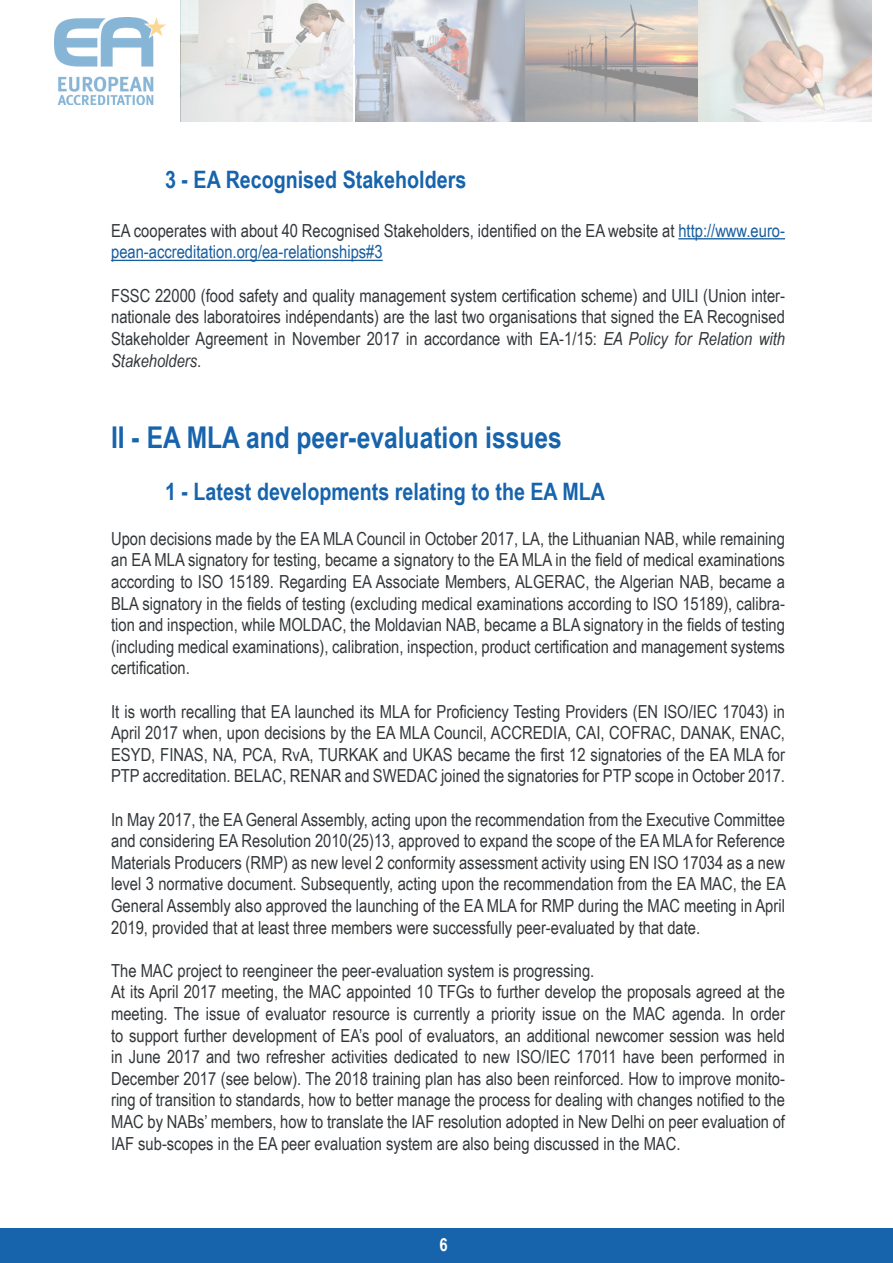
<style>
.page{position:relative;width:893px;height:1263px;background:#fff}
.page>*{position:absolute;margin:0;border:0;box-sizing:border-box;transform-origin:0 0}
.t1{font:700 30px "Arial Narrow";color:#1764ac}
.t2{font:700 24px "Arial Narrow";color:#1764ac}
.t3{font:18px/21.6px "Arial Narrow";color:#33373a;text-align:justify}
.t4{font:700 18px "Arial Narrow";color:#fff}
.s1{color:#175d9e}
.s2{font-style:italic}
</style>
<div class="page">
<div style="left:0;top:1229px;width:893px;height:34px;background:#1764ac"></div>
<img style="left:54px;top:18px;width:112px;height:86px">
<svg style="left:181px;top:0;width:690px;height:121px;background:#d2d0d0"></svg>
<hr style="left:678px;top:238px;width:107px;height:1px;background:#175d9e">
<hr style="left:111px;top:260px;width:272px;height:1px;background:#175d9e">
<p class="t2" style="left:165px;top:162px;width:303px">3 - EA Recognised Stakeholders</p>
<p class="t3" style="left:111px;top:219px;width:675px">EA cooperates with about 40 Recognised Stakeholders, identified on the EA website at <span class="s1">http://www.euro&shy;pean-accreditation.org/ea-relationships#3</span></p>
<p class="t3" style="left:111px;top:284px;width:675px">FSSC 22000 (food safety and quality management system certification scheme) and UILI (Union inter&shy;nationale des laboratoires indépendants) are the last two organisations that signed the EA Recognised Stakeholder Agreement in November 2017 in accordance with EA-1/15: <span class="s2">EA Policy for Relation with Stakeholders</span>.</p>
<p class="t1" style="left:111px;top:414px;width:452px">II - EA MLA and peer-evaluation issues</p>
<p class="t2" style="left:165px;top:473px;width:441px">1 - Latest developments relating to the EA MLA</p>
<p class="t3" style="left:111px;top:527px;width:675px">Upon decisions made by the EA MLA Council in October 2017, LA, the Lithuanian NAB, while remaining an EA MLA signatory for testing, became a signatory to the EA MLA in the field of medical examinations according to ISO 15189. Regarding EA Associate Members, ALGERAC, the Algerian NAB, became a BLA signatory in the fields of testing (excluding medical examinations according to ISO 15189), calibra&shy;tion and inspection, while MOLDAC, the Moldavian NAB, became a BLA signatory in the fields of testing (including medical examinations), calibration, inspection, product certification and management systems certification.</p>
<p class="t3" style="left:111px;top:700px;width:675px">It is worth recalling that EA launched its MLA for Proficiency Testing Providers (EN ISO/IEC 17043) in April 2017 when, upon decisions by the EA MLA Council, ACCREDIA, CAI, COFRAC, DANAK, ENAC, ESYD, FINAS, NA, PCA, RvA, TURKAK and UKAS became the first 12 signatories of the EA MLA for PTP accreditation. BELAC, RENAR and SWEDAC joined the signatories for PTP scope in October 2017.</p>
<p class="t3" style="left:111px;top:808px;width:676px">In May 2017, the EA General Assembly, acting upon the recommendation from the Executive Committee and considering EA Resolution 2010(25)13, approved to expand the scope of the EA MLA for Reference Materials Producers (RMP) as new level 2 conformity assessment activity using EN ISO 17034 as a new level 3 normative document. Subsequently, acting upon the recommendation from the EA MAC, the EA General Assembly also approved the launching of the EA MLA for RMP during the MAC meeting in April 2019, provided that at least three members were successfully peer-evaluated by that date.</p>
<p class="t3" style="left:111px;top:959px;width:485px">The MAC project to reengineer the peer-evaluation system is progressing.</p>
<p class="t3" style="left:111px;top:980px;width:675px">At its April 2017 meeting, the MAC appointed 10 TFGs to further develop the proposals agreed at the meeting. The issue of evaluator resource is currently a priority issue on the MAC agenda. In order to support further development of EA’s pool of evaluators, an additional newcomer session was held in June 2017 and two refresher activities dedicated to new ISO/IEC 17011 have been performed in December 2017 (see below). The 2018 training plan has also been reinforced. How to improve monito&shy;ring of transition to standards, how to better manage the process for dealing with changes notified to the MAC by NABs’ members, how to translate the IAF resolution adopted in New Delhi on peer evaluation of IAF sub-scopes in the EA peer evaluation system are also being discussed in the MAC.</p>
<p class="t4" style="left:440px;top:1230px;width:10px">6</p>
</div>
